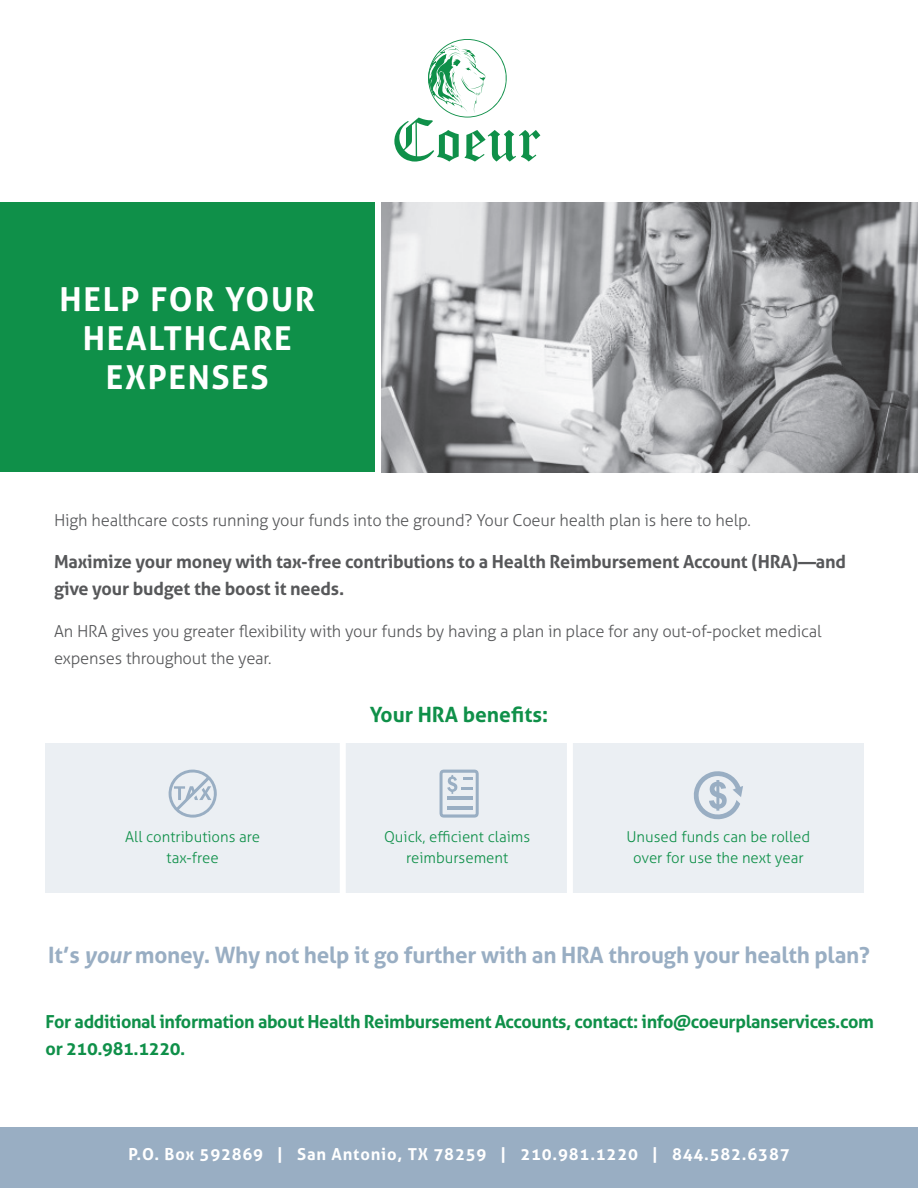
<style>
.page{position:relative;width:918px;height:1188px;background:#fff}
.page>*{position:absolute;margin:0;border:0;box-sizing:border-box;transform-origin:0 0}
.t1{font:700 33px/39px "Aller";letter-spacing:.05em;color:#fff;text-align:center}
.t2{font:700 22.5px "Aller";letter-spacing:-.01em;color:#99aec3}
.t3{font:700 21px "Aller";color:#0f9049}
.t4{font:700 18px/27px "Aller";letter-spacing:-.01em;color:#57585a}
.t5{font:700 18px/27px "Aller";letter-spacing:-.02em;color:#0f9049}
.t6{font:300 16.5px/27px "Aller";letter-spacing:-.01em;color:#57585a}
.t7{font:700 16.5px "Aller";letter-spacing:.05em;color:#fff}
.t8{font:300 15px "Aller";color:#0f9049}
.s1{font-style:italic}
</style>
<div class="page">
<img style="left:381px;top:202px;width:537px;height:270px">
<div style="left:0;top:1128px;width:918px;height:60px;background:#99aec3"></div>
<div style="left:0;top:202px;width:375px;height:270px;background:#0f9049"></div>
<svg style="left:394px;top:39px;width:146px;height:123px"></svg>
<div style="left:46px;top:743px;width:818px;height:150px;background:#ebeff3"></div>
<div style="left:340px;top:694px;width:6px;height:205px;background:#fff"></div>
<div style="left:567px;top:694px;width:6px;height:205px;background:#fff"></div>
<svg style="left:693px;top:771px;width:50px;height:49px"></svg>
<svg style="left:440px;top:770px;width:39px;height:48px"></svg>
<svg style="left:168px;top:769px;width:49px;height:49px"></svg>
<p class="t1" style="left:60px;top:279px;width:257px">HELP FOR YOUR<br>HEALTHCARE<br>EXPENSES</p>
<p class="t6" style="left:54px;top:506px;width:698px">High healthcare costs running your funds into the ground? Your Coeur health plan is here to help.</p>
<p class="t4" style="left:54px;top:548px;width:794px">Maximize your money with tax-free contributions to a Health Reimbursement Account (HRA)—and give your budget the boost it needs.</p>
<p class="t6" style="left:54px;top:617px;width:769px">An HRA gives you greater flexibility with your funds by having a plan in place for any out-of-pocket medical expenses throughout the year.</p>
<p class="t8" style="left:125px;top:828px;width:137px">All contributions are</p>
<p class="t8" style="left:167px;top:849px;width:54px">tax-free</p>
<p class="t3" style="left:370px;top:702px;width:180px">Your HRA benefits:</p>
<p class="t8" style="left:384px;top:828px;width:148px">Quick, efficient claims</p>
<p class="t8" style="left:406px;top:849px;width:104px">reimbursement</p>
<p class="t8" style="left:627px;top:828px;width:185px">Unused funds can be rolled</p>
<p class="t8" style="left:633px;top:849px;width:172px">over for use the next year</p>
<p class="t2" style="left:48px;top:941px;width:823px">It’s <span class="s1">your</span> money. Why not help it go further with an HRA through your health plan?</p>
<p class="t5" style="left:46px;top:1008px;width:830px">For additional information about Health Reimbursement Accounts, contact: info@coeurplanservices.com or 210.981.1220.</p>
<p class="t7" style="left:128px;top:1144px;width:663px">P.O. Box 592869 | San Antonio, TX 78259 | 210.981.1220 | 844.582.6387</p>
</div>
